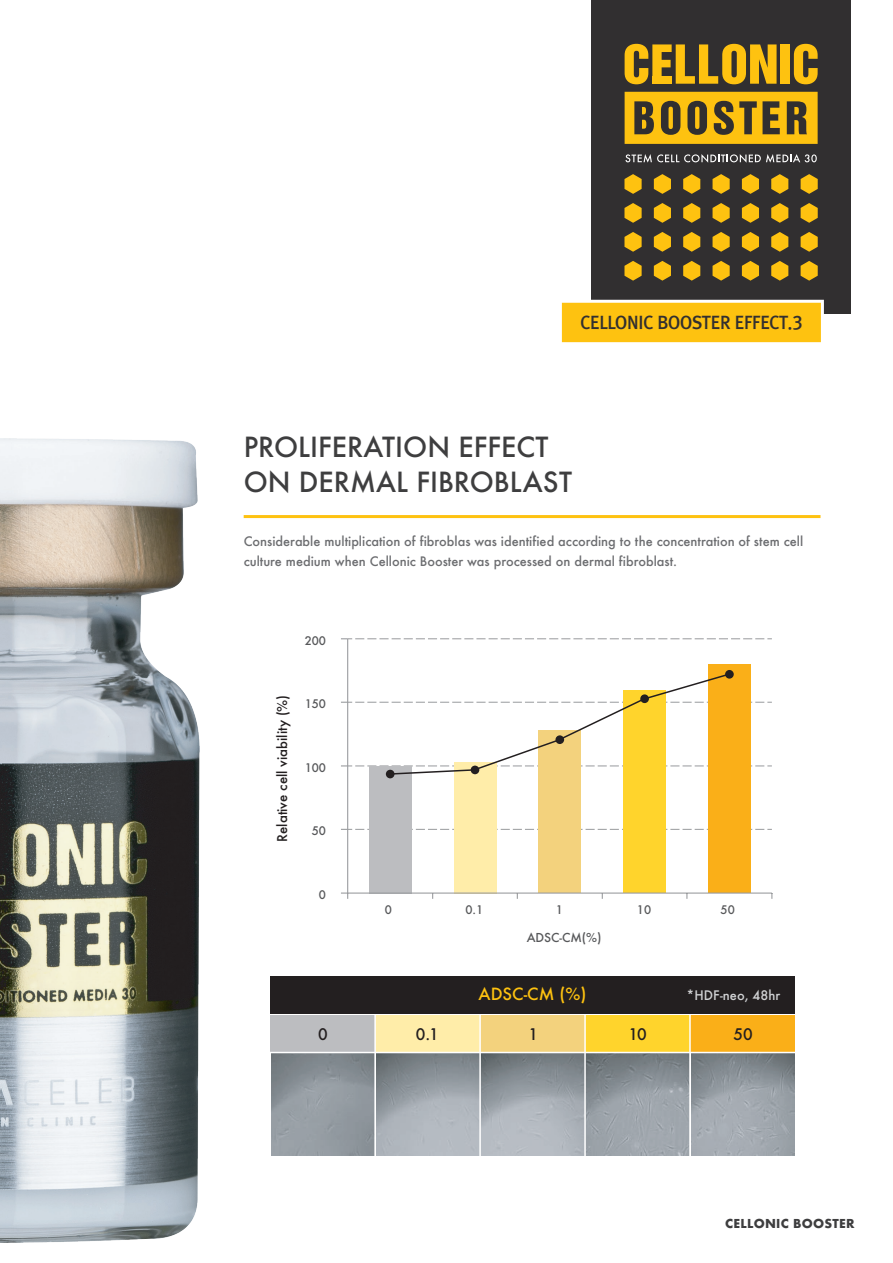
<style>
.page{position:relative;width:893px;height:1263px;background:#fff}
.page>*{position:absolute;margin:0;border:0;box-sizing:border-box;transform-origin:0 0}
.t1{font:500 27px/34.8px "Futura";color:#3e3e3f}
.t2{font:17.25px "Rix M Go EB";letter-spacing:-.01em;color:#312f30}
.t3{font:500 16.35px "Futura";color:#fec210}
.t4{font:500 15.6px "Futura";color:#231f20}
.t5{font:500 13.2px "Futura";color:#231f20}
.t6{font:500 12.75px/19.5px "Futura";color:#6c6d70}
.t7{font:500 12.75px "Futura";color:#d1d2d4}
.t8{font:700 12px "Futura";letter-spacing:.02em;color:#3e3e3f}
.t9{font:500 12px "Futura";color:#57585a}
.t10{font:500 11.55px "Futura";color:#57585a}
</style>
<div class="page">
<hr style="left:244px;top:515px;width:576px;height:3px;background:#fec210">
<div style="left:270px;top:976px;width:525px;height:37px;background:#231f20"></div>
<div style="left:270px;top:1015px;width:105px;height:37px;background:#bcbdc0"></div>
<div style="left:375px;top:1015px;width:105px;height:37px;background:#ffeda9"></div>
<div style="left:480px;top:1015px;width:105px;height:37px;background:#f3d27d"></div>
<div style="left:585px;top:1015px;width:105px;height:37px;background:#ffd42c"></div>
<div style="left:690px;top:1015px;width:105px;height:37px;background:#faaf18"></div>
<img style="left:271px;top:1053px;width:103px;height:103px">
<img style="left:692px;top:1053px;width:103px;height:103px">
<img style="left:377px;top:1053px;width:312px;height:103px">
<hr style="left:374px;top:1014px;width:2px;height:142px;background:#fff">
<hr style="left:479px;top:1014px;width:2px;height:142px;background:#fff">
<hr style="left:584px;top:1014px;width:2px;height:142px;background:#fff">
<hr style="left:689px;top:1014px;width:2px;height:142px;background:#fff">
<div style="left:369px;top:766px;width:42px;height:127px;background:#bcbdc0"></div>
<div style="left:454px;top:762px;width:42px;height:131px;background:#ffeda9"></div>
<div style="left:539px;top:731px;width:42px;height:162px;background:#f3d27d"></div>
<div style="left:623px;top:690px;width:43px;height:203px;background:#ffd42c"></div>
<div style="left:708px;top:665px;width:43px;height:228px;background:#faaf18"></div>
<hr style="left:347px;top:639px;width:1px;height:254px;background:#989a9d">
<svg style="left:341px;top:829px;width:431px;height:1px"></svg>
<svg style="left:341px;top:638px;width:431px;height:1px"></svg>
<hr style="left:348px;top:892px;width:424px;height:2px;background:#989a9d">
<svg style="left:341px;top:892px;width:7px;height:7px"></svg>
<svg style="left:341px;top:672px;width:431px;height:104px"></svg>
<div style="left:386px;top:770px;width:8px;height:8px;background:#231f20;border-radius:50%"></div>
<div style="left:471px;top:766px;width:8px;height:8px;background:#231f20;border-radius:50%"></div>
<div style="left:555px;top:735px;width:9px;height:9px;background:#231f20;border-radius:50%"></div>
<div style="left:640px;top:694px;width:9px;height:9px;background:#231f20;border-radius:50%"></div>
<div style="left:725px;top:670px;width:9px;height:9px;background:#231f20;border-radius:50%"></div>
<div style="left:592px;top:0;width:259px;height:313px;background:#312f30"></div>
<svg style="left:561px;top:300px;width:263px;height:43px;background:#fec727"></svg>
<svg style="left:625px;top:154px;width:192px;height:9px"></svg>
<svg style="left:624px;top:174px;width:18px;height:20px"></svg>
<svg style="left:654px;top:174px;width:17px;height:20px"></svg>
<svg style="left:683px;top:174px;width:17px;height:20px"></svg>
<svg style="left:712px;top:174px;width:18px;height:20px"></svg>
<svg style="left:742px;top:174px;width:17px;height:20px"></svg>
<svg style="left:771px;top:174px;width:17px;height:20px"></svg>
<svg style="left:801px;top:174px;width:17px;height:20px"></svg>
<svg style="left:624px;top:203px;width:18px;height:20px"></svg>
<svg style="left:654px;top:203px;width:17px;height:20px"></svg>
<svg style="left:683px;top:203px;width:17px;height:20px"></svg>
<svg style="left:712px;top:203px;width:18px;height:20px"></svg>
<svg style="left:742px;top:203px;width:17px;height:20px"></svg>
<svg style="left:771px;top:203px;width:17px;height:20px"></svg>
<svg style="left:801px;top:203px;width:17px;height:20px"></svg>
<svg style="left:624px;top:232px;width:18px;height:20px"></svg>
<svg style="left:654px;top:232px;width:17px;height:20px"></svg>
<svg style="left:683px;top:232px;width:17px;height:20px"></svg>
<svg style="left:712px;top:232px;width:18px;height:20px"></svg>
<svg style="left:742px;top:232px;width:17px;height:20px"></svg>
<svg style="left:771px;top:232px;width:17px;height:20px"></svg>
<svg style="left:801px;top:232px;width:17px;height:20px"></svg>
<svg style="left:624px;top:261px;width:18px;height:20px"></svg>
<svg style="left:654px;top:261px;width:17px;height:20px"></svg>
<svg style="left:683px;top:261px;width:17px;height:20px"></svg>
<svg style="left:712px;top:261px;width:18px;height:20px"></svg>
<svg style="left:742px;top:261px;width:17px;height:20px"></svg>
<svg style="left:771px;top:261px;width:17px;height:20px"></svg>
<svg style="left:801px;top:261px;width:17px;height:20px"></svg>
<svg style="left:625px;top:92px;width:193px;height:52px"></svg>
<div style="left:781px;top:44px;width:9px;height:40px;background:#fec210"></div>
<svg style="left:794px;top:44px;width:24px;height:40px"></svg>
<svg style="left:625px;top:44px;width:152px;height:40px"></svg>
<div style="left:652px;top:76px;width:20px;height:8px;background:#fec210"></div>
<img style="left:0;top:439px;width:199px;height:804px">
<h2 class="t2" style="left:580px;top:313px;width:224px">CELLONIC BOOSTER EFFECT.3</h2>
<h1 class="t1" style="left:244px;top:429px;width:330px">PROLIFERATION EFFECT<br>ON DERMAL FIBROBLAST</h1>
<p class="t6" style="left:244px;top:532px;width:561px">Considerable multiplication of fibroblas was identified according to the concentration of stem cell culture medium when Cellonic Booster was processed on dermal fibroblast.</p>
<p class="t10" style="left:305px;top:632px;width:23px">200</p>
<p class="t5" style="left:273px;top:842px;width:148px;rotate:-90deg">Relative cell viability (%)</p>
<p class="t10" style="left:305px;top:696px;width:23px">150</p>
<p class="t10" style="left:305px;top:760px;width:23px">100</p>
<p class="t10" style="left:312px;top:823px;width:16px">50</p>
<p class="t10" style="left:319px;top:887px;width:9px">0</p>
<p class="t10" style="left:385px;top:902px;width:9px">0</p>
<p class="t10" style="left:465px;top:902px;width:19px">0.1</p>
<p class="t10" style="left:556px;top:902px;width:9px">1</p>
<p class="t10" style="left:637px;top:902px;width:16px">10</p>
<p class="t10" style="left:721px;top:902px;width:16px">50</p>
<p class="t9" style="left:527px;top:929px;width:77px">ADSC-CM(%)</p>
<p class="t3" style="left:479px;top:983px;width:109px">ADSC-CM (%)</p>
<p class="t7" style="left:687px;top:986px;width:95px">*HDF-neo, 48hr</p>
<p class="t4" style="left:318px;top:1023px;width:11px">0</p>
<p class="t4" style="left:416px;top:1023px;width:24px">0.1</p>
<p class="t4" style="left:528px;top:1023px;width:11px">1</p>
<p class="t4" style="left:629px;top:1023px;width:20px">10</p>
<p class="t4" style="left:733px;top:1023px;width:21px">50</p>
<p class="t8" style="left:725px;top:1215px;width:131px">CELLONIC BOOSTER</p>
</div>
